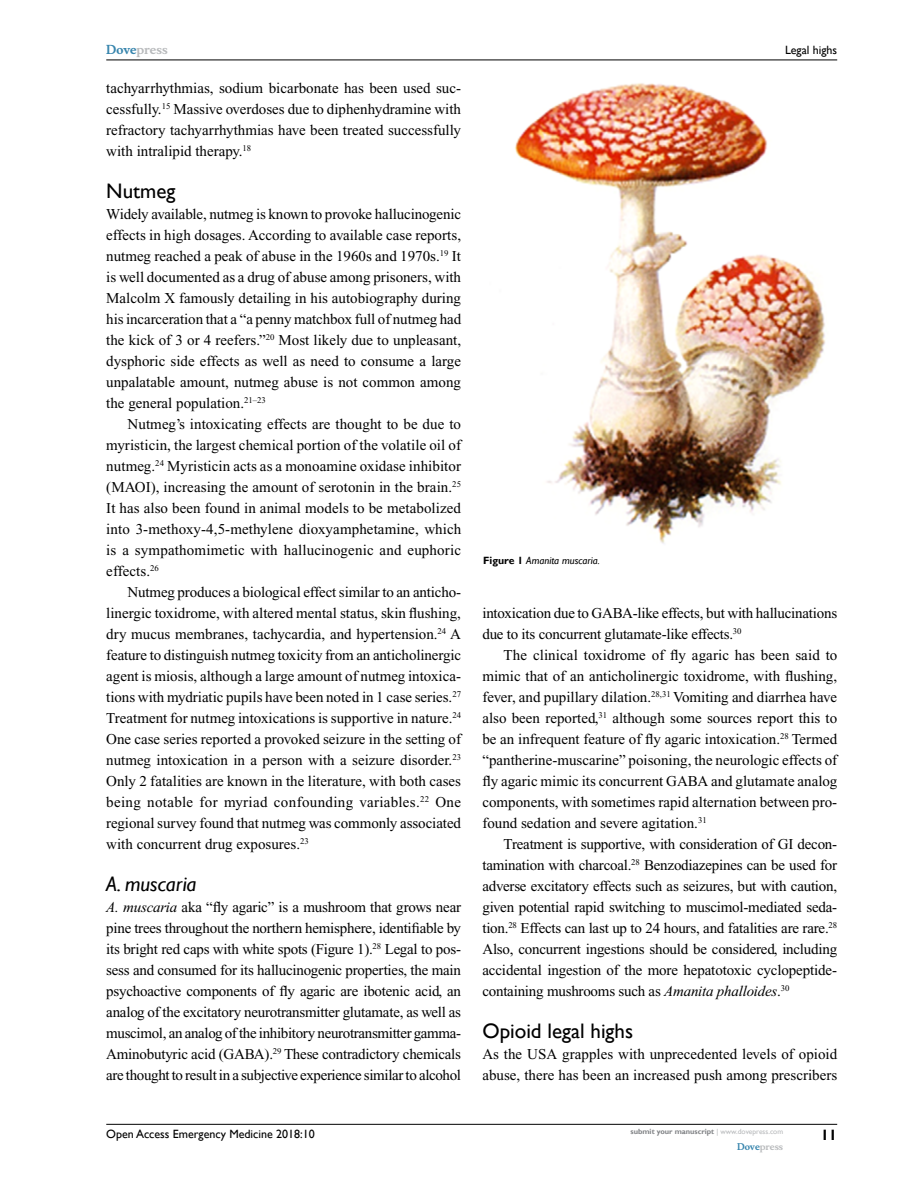
<style>
.page{position:relative;width:918px;height:1188px;background:#fff}
.page>*{position:absolute;margin:0;border:0;box-sizing:border-box;transform-origin:0 0}
.t1{font:21px "Gill Sans";color:#000}
.t2{font:italic 21px "Gill Sans";color:#000}
.t3{font:15px/21px "Times New Roman";color:#000;text-align:justify}
.t4{font:700 15px "Gill Sans";color:#000}
.t5{font:12px "Gill Sans";color:#000}
.t6{font:700 12px "Musee";color:#b8babc}
.t7{font:italic 10.5px "Gill Sans";color:#000}
.t8{font:700 9px "Musee";color:#b8babc}
.t9{font:700 7.5px "Gill Sans";color:#808285}
.s1{color:#3785ad}
.s2{font-style:italic}
.s3{font-weight:700;font-style:normal}
.s4{font-weight:400;color:#b8babc}
</style>
<div class="page">
<hr style="left:106px;top:1124px;width:731px;height:1px;background:#000">
<hr style="left:106px;top:60px;width:731px;height:1px;background:#000">
<img style="left:515px;top:83px;width:311px;height:461px">
<p class="t6" style="left:106px;top:43px;width:63px"><span class="s1">Dove</span>press</p>
<p class="t3" style="left:106px;top:77px;width:356px">tachyarrhythmias, sodium bicarbonate has been used suc&shy;cessfully.<sup>15</sup> Massive overdoses due to diphenhydramine with refractory tachyarrhythmias have been treated successfully with intralipid therapy.<sup>18</sup></p>
<h1 class="t1" style="left:106px;top:178px;width:71px">Nutmeg</h1>
<p class="t3" style="left:106px;top:203px;width:356px">Widely available, nutmeg is known to provoke hallucinogenic effects in high dosages. According to available case reports, nutmeg reached a peak of abuse in the 1960s and 1970s.<sup>19</sup> It is well documented as a drug of abuse among prisoners, with Malcolm X famously detailing in his autobiography during his incarceration that a “a penny matchbox full of nutmeg had the kick of 3 or 4 reefers.”<sup>20</sup> Most likely due to unpleasant, dysphoric side effects as well as need to consume a large unpalatable amount, nutmeg abuse is not common among the general population.<sup>21–23</sup></p>
<p class="t3" style="left:106px;top:413px;width:357px;text-indent:21px">Nutmeg’s intoxicating effects are thought to be due to myristicin, the largest chemical portion of the volatile oil of nutmeg.<sup>24</sup> Myristicin acts as a monoamine oxidase inhibitor (MAOI), increasing the amount of serotonin in the brain.<sup>25<br></sup>It has also been found in animal models to be metabolized into 3-methoxy-4,5-methylene dioxyamphetamine, which is a sympathomimetic with hallucinogenic and euphoric effects.<sup>26</sup></p>
<p class="t3" style="left:106px;top:581px;width:356px;text-indent:21px">Nutmeg produces a biological effect similar to an anticho&shy;linergic toxidrome, with altered mental status, skin flushing, dry mucus membranes, tachycardia, and hypertension.<sup>24</sup> A feature to distinguish nutmeg toxicity from an anticholinergic agent is miosis, although a large amount of nutmeg intoxica&shy;tions with mydriatic pupils have been noted in 1 case series.<sup>27<br></sup>Treatment for nutmeg intoxications is supportive in nature.<sup>24<br></sup>One case series reported a provoked seizure in the setting of nutmeg intoxication in a person with a seizure disorder.<sup>23<br></sup>Only 2 fatalities are known in the literature, with both cases being notable for myriad confounding variables.<sup>22</sup> One regional survey found that nutmeg was commonly associated with concurrent drug exposures.<sup>23</sup></p>
<h1 class="t2" style="left:106px;top:871px;width:92px">A. muscaria</h1>
<p class="t3" style="left:106px;top:896px;width:357px"><span class="s2">A. muscaria</span> aka “fly agaric” is a mushroom that grows near pine trees throughout the northern hemisphere, identifiable by its bright red caps with white spots (Figure 1).<sup>28</sup> Legal to pos&shy;sess and consumed for its hallucinogenic properties, the main psychoactive components of fly agaric are ibotenic acid, an analog of the excitatory neurotransmitter glutamate, as well as muscimol, an analog of the inhibitory neurotransmitter gamma-Aminobutyric acid (GABA).<sup>29</sup> These contradictory chemicals are thought to result in a subjective experience similar to alcohol</p>
<p class="t5" style="left:785px;top:43px;width:54px">Legal highs</p>
<p class="t7" style="left:483px;top:555px;width:118px"><span class="s3">Figure 1</span> Amanita muscaria.</p>
<p class="t3" style="left:482px;top:602px;width:356px">intoxication due to GABA-like effects, but with hallucinations due to its concurrent glutamate-like effects.<sup>30</sup></p>
<p class="t3" style="left:482px;top:644px;width:357px;text-indent:21px">The clinical toxidrome of fly agaric has been said to mimic that of an anticholinergic toxidrome, with flushing, fever, and pupillary dilation.<sup>28,31</sup> Vomiting and diarrhea have also been reported,<sup>31</sup> although some sources report this to be an infrequent feature of fly agaric intoxication.<sup>28</sup> Termed “pantherine-muscarine” poisoning, the neurologic effects of fly agaric mimic its concurrent GABA and glutamate analog components, with sometimes rapid alternation between pro&shy;found sedation and severe agitation.<sup>31</sup></p>
<p class="t3" style="left:482px;top:833px;width:356px;text-indent:21px">Treatment is supportive, with consideration of GI decon&shy;tamination with charcoal.<sup>28</sup> Benzodiazepines can be used for adverse excitatory effects such as seizures, but with caution, given potential rapid switching to muscimol-mediated seda&shy;tion.<sup>28</sup> Effects can last up to 24 hours, and fatalities are rare.<sup>28<br></sup>Also, concurrent ingestions should be considered, including accidental ingestion of the more hepatotoxic cyclopeptide&shy;containing mushrooms such as <span class="s2">Amanita phalloides</span>.<sup>30</sup></p>
<h1 class="t1" style="left:482px;top:1018px;width:152px">Opioid legal highs</h1>
<p class="t3" style="left:482px;top:1043px;width:356px">As the USA grapples with unprecedented levels of opioid abuse, there has been an increased push among prescribers</p>
<p class="t5" style="left:106px;top:1127px;width:210px">Open Access Emergency Medicine 2018:10</p>
<p class="t9" style="left:631px;top:1127px;width:154px">submit your manuscript <span class="s4">| www.dovepress.com</span></p>
<p class="t8" style="left:737px;top:1141px;width:48px"><span class="s1">Dove</span>press</p>
<p class="t4" style="left:821px;top:1126px;width:18px">11</p>
</div>
